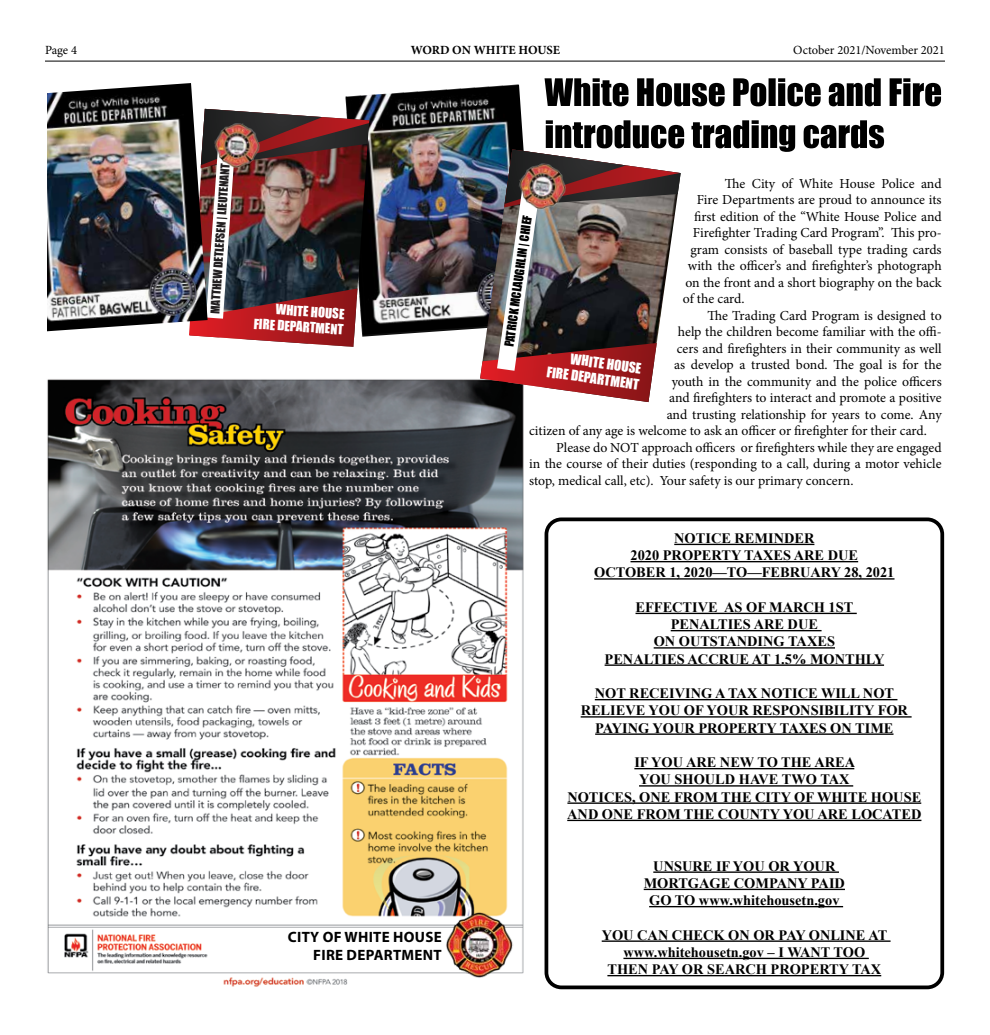
<style>
.page{position:relative;width:990px;height:1035px;background:#fff}
.page>*{position:absolute;margin:0;border:0;box-sizing:border-box;transform-origin:0 0}
.t1{font:700 15px/18px "Myriad Pro";letter-spacing:.02em;color:#000;text-align:right}
.t2{font:700 14.38px/17.2px "Times New Roman";color:#000;text-align:center}
.t3{font:13.75px "Minion Pro";letter-spacing:-.005em;color:#000}
.t4{font:13.5px/16.1px "Impact";color:#fff;text-align:right}
.t5{font:13px/15.6px "Impact";color:#fff;text-align:right}
.t6{font:12.5px "Minion Pro";color:#000}
.t7{font:700 12.5px "Minion Pro";letter-spacing:-.005em;color:#000}
.t8{font:11.62px "Impact";color:#000}
.t9{font:11.25px "Impact";color:#221f20}
</style>
<div class="page">
<img style="left:345px;top:84px;width:177px;height:253px">
<hr style="left:45px;top:61px;width:900px;height:1px;background:#000">
<img style="left:47px;top:379px;width:477px;height:608px">
<img style="left:446px;top:912px;width:67px;height:67px">
<hr style="left:674px;top:544px;width:140px;height:1px;background:#000">
<hr style="left:631px;top:561px;width:227px;height:1px;background:#000">
<hr style="left:594px;top:578px;width:301px;height:2px;background:#000">
<hr style="left:636px;top:613px;width:221px;height:1px;background:#000">
<hr style="left:671px;top:630px;width:151px;height:1px;background:#000">
<hr style="left:654px;top:647px;width:181px;height:2px;background:#000">
<hr style="left:605px;top:664px;width:279px;height:2px;background:#000">
<hr style="left:595px;top:699px;width:302px;height:1px;background:#000">
<hr style="left:581px;top:716px;width:331px;height:2px;background:#000">
<hr style="left:595px;top:733px;width:299px;height:2px;background:#000">
<hr style="left:634px;top:768px;width:220px;height:1px;background:#000">
<hr style="left:639px;top:785px;width:214px;height:2px;background:#000">
<hr style="left:567px;top:802px;width:354px;height:2px;background:#000">
<hr style="left:567px;top:820px;width:354px;height:1px;background:#000">
<hr style="left:653px;top:871px;width:186px;height:2px;background:#000">
<hr style="left:644px;top:889px;width:201px;height:1px;background:#000">
<hr style="left:649px;top:906px;width:194px;height:1px;background:#000">
<hr style="left:602px;top:940px;width:289px;height:2px;background:#000">
<hr style="left:623px;top:958px;width:246px;height:1px;background:#000">
<hr style="left:607px;top:975px;width:274px;height:1px;background:#000">
<div style="left:545px;top:518px;width:399px;height:471px;border:4px solid #000;border-radius:15px"></div>
<img style="left:189px;top:109px;width:180px;height:238px">
<img style="left:213px;top:122px;width:50px;height:49px">
<img style="left:47px;top:83px;width:161px;height:249px">
<img style="left:480px;top:120px;width:404px;height:282px">
<svg style="left:545px;top:78px;width:396px;height:28px"></svg>
<p class="t6" style="left:45px;top:42px;width:34px">Page 4</p>
<p class="t7" style="left:411px;top:41px;width:151px">WORD ON WHITE HOUSE</p>
<p class="t6" style="left:793px;top:42px;width:153px">October 2021/November 2021</p>
<p class="t9" style="left:206px;top:313px;width:152px;rotate:-86deg">MATTHEW DETLEFSEN | LIEUTENANT</p>
<p class="t5" style="left:256px;top:300px;width:91px;rotate:4deg">WHITE HOUSE<br>FIRE DEPARTMENT</p>
<p class="t1" style="left:288px;top:927px;width:155px">CITY OF WHITE HOUSE<br>FIRE DEPARTMENT</p>
<p class="t3" style="left:725px;top:174px;width:218px">The City of White House Police and</p>
<p class="t3" style="left:697px;top:191px;width:246px">Fire Departments are proud to announce its</p>
<p class="t3" style="left:694px;top:207px;width:249px">first edition of the “White House Police and</p>
<p class="t3" style="left:693px;top:224px;width:250px">Firefighter Trading Card Program”. This pro-</p>
<p class="t3" style="left:690px;top:240px;width:253px">gram consists of baseball type trading cards</p>
<p class="t3" style="left:688px;top:257px;width:255px">with the officer’s and firefighter’s photograph</p>
<p class="t3" style="left:685px;top:273px;width:258px">on the front and a short biography on the back</p>
<p class="t3" style="left:683px;top:290px;width:63px">of the card.</p>
<p class="t3" style="left:707px;top:306px;width:236px">The Trading Card Program is designed to</p>
<p class="t3" style="left:678px;top:323px;width:265px">help the children become familiar with the offi-</p>
<p class="t3" style="left:677px;top:339px;width:267px">cers and firefighters in their community as well</p>
<p class="t3" style="left:674px;top:356px;width:269px">as develop a trusted bond. The goal is for the</p>
<p class="t3" style="left:672px;top:372px;width:272px">youth in the community and the police officers</p>
<p class="t3" style="left:669px;top:389px;width:274px">and firefighters to interact and promote a positive</p>
<p class="t3" style="left:667px;top:405px;width:276px">and trusting relationship for years to come. Any</p>
<p class="t3" style="left:529px;top:422px;width:399px">citizen of any age is welcome to ask an officer or firefighter for their card.</p>
<p class="t3" style="left:556px;top:438px;width:387px">Please do NOT approach officers or firefighters while they are engaged</p>
<p class="t3" style="left:529px;top:455px;width:414px">in the course of their duties (responding to a call, during a motor vehicle</p>
<p class="t3" style="left:529px;top:471px;width:326px">stop, medical call, etc). Your safety is our primary concern.</p>
<p class="t8" style="left:500px;top:346px;width:134px;rotate:-82deg">PATRICK MCLAUGHLIN | CHIEF</p>
<p class="t4" style="left:550px;top:347px;width:95px;rotate:8deg">WHITE HOUSE<br>FIRE DEPARTMENT</p>
<p class="t2" style="left:594px;top:529px;width:302px">NOTICE REMINDER<br>2020 PROPERTY TAXES ARE DUE<br>OCTOBER 1, 2020—TO—FEBRUARY 28, 2021</p>
<p class="t2" style="left:605px;top:598px;width:281px">EFFECTIVE AS OF MARCH 1ST<br>PENALTIES ARE DUE<br>ON OUTSTANDING TAXES<br>PENALTIES ACCRUE AT 1.5% MONTHLY</p>
<p class="t2" style="left:581px;top:684px;width:329px">NOT RECEIVING A TAX NOTICE WILL NOT<br>RELIEVE YOU OF YOUR RESPONSIBILITY FOR<br>PAYING YOUR PROPERTY TAXES ON TIME</p>
<p class="t2" style="left:567px;top:753px;width:356px">IF YOU ARE NEW TO THE AREA<br>YOU SHOULD HAVE TWO TAX<br>NOTICES, ONE FROM THE CITY OF WHITE HOUSE<br>AND ONE FROM THE COUNTY YOU ARE LOCATED</p>
<p class="t2" style="left:644px;top:857px;width:203px">UNSURE IF YOU OR YOUR<br>MORTGAGE COMPANY PAID<br>GO TO www.whitehousetn.gov</p>
<p class="t2" style="left:602px;top:926px;width:287px">YOU CAN CHECK ON OR PAY ONLINE AT www.whitehousetn.gov – I WANT TOO<br>THEN PAY OR SEARCH PROPERTY TAX</p>
</div>
